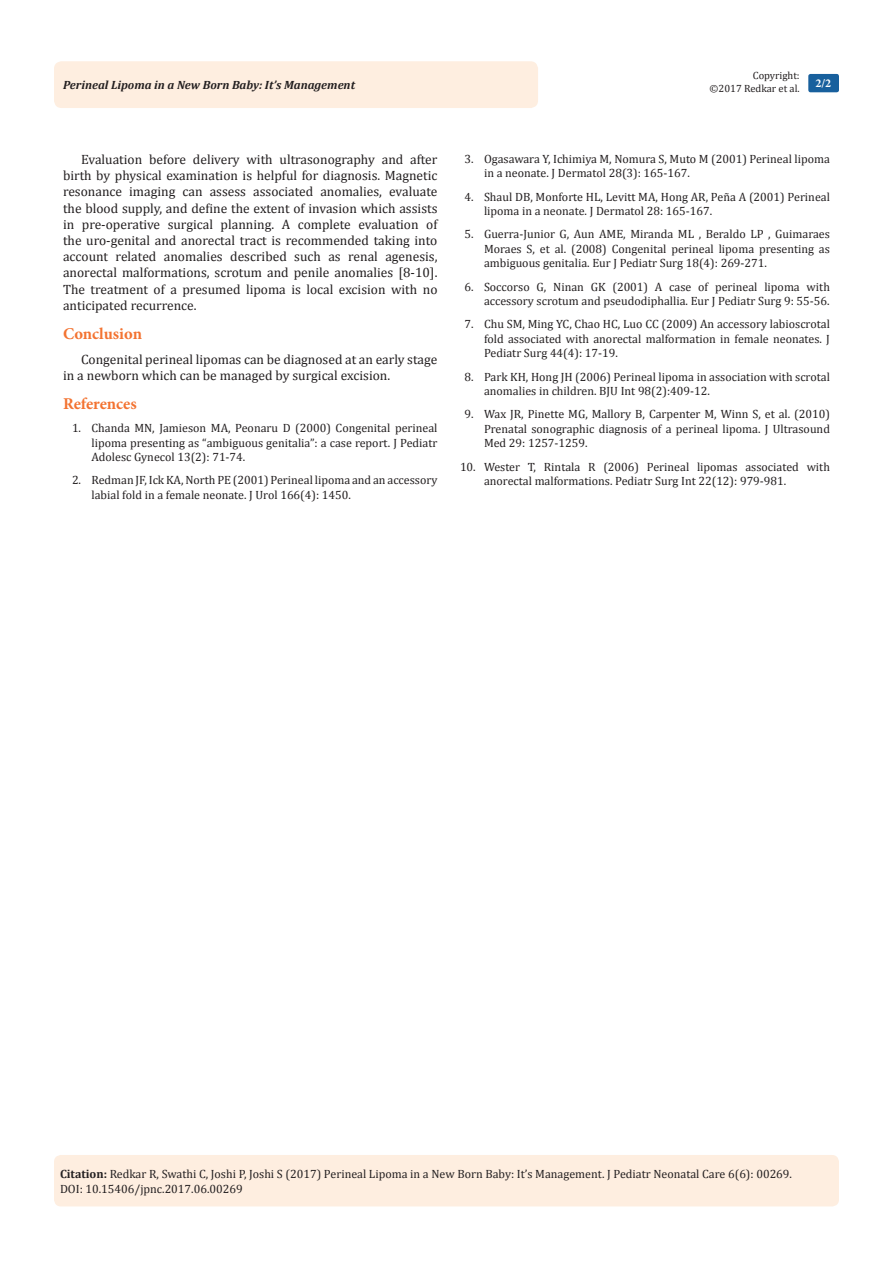
<style>
.page{position:relative;width:893px;height:1263px;background:#fff}
.page>*{position:absolute;margin:0;border:0;box-sizing:border-box;transform-origin:0 0}
.List_Paragraph{font:700 16.5px "Minion Pro";letter-spacing:-.005em;color:#f37331}
.t1{font:13.5px/16.2px "Cambria";color:#231f20;text-align:justify}
.Citation{font:12px/14.4px "Cambria";color:#231f20}
.t2{font:italic 700 12px "Cambria";color:#231f20}
.t3{font:700 12px "Minion Pro";color:#fff}
.t4{font:10.5px/12.6px "Cambria";color:#231f20;text-align:right}
.s1{font-weight:700}
</style>
<div class="page">
<div style="left:54px;top:61px;width:484px;height:47px;background:#feeee0;border-radius:8px"></div>
<div style="left:808px;top:74px;width:31px;height:18px;background:#18609d;border-radius:2px"></div>
<div style="left:54px;top:1155px;width:785px;height:51px;background:#feeee0;border-radius:7px"></div>
<p class="t4" style="left:710px;top:69px;width:92px">Copyright:<br>©2017 Redkar et al.</p>
<p class="t2" style="left:63px;top:77px;width:294px">Perineal Lipoma in a New Born Baby: It’s Management</p>
<p class="t3" style="left:815px;top:75px;width:17px">2/2</p>
<p class="t1" style="left:63px;top:151px;width:376px;text-indent:18px">Evaluation before delivery with ultrasonography and after birth by physical examination is helpful for diagnosis. Magnetic resonance imaging can assess associated anomalies, evaluate the blood supply, and define the extent of invasion which assists in pre-operative surgical planning. A complete evaluation of the uro-genital and anorectal tract is recommended taking into account related anomalies described such as renal agenesis, anorectal malformations, scrotum and penile anomalies [8-10].<br>The treatment of a presumed lipoma is local excision with no anticipated recurrence.</p>
<p class="List_Paragraph" style="left:63px;top:322px;width:81px">Conclusion</p>
<p class="t1" style="left:63px;top:351px;width:376px;text-indent:18px">Congenital perineal lipomas can be diagnosed at an early stage in a newborn which can be managed by surgical excision.</p>
<p class="List_Paragraph" style="left:63px;top:392px;width:75px">References</p>
<p class="Citation" style="left:92px;top:421px;width:347px;text-align:justify;text-indent:-20px">1. Chanda MN, Jamieson MA, Peonaru D (2000) Congenital perineal lipoma presenting as “ambiguous genitalia”: a case report. J Pediatr Adolesc Gynecol 13(2): 71-74.</p>
<p class="Citation" style="left:92px;top:473px;width:347px;text-indent:-20px">2. Redman JF, Ick KA, North PE (2001) Perineal lipoma and an accessory labial fold in a female neonate. J Urol 166(4): 1450.</p>
<p class="Citation" style="left:484px;top:151px;width:347px;text-indent:-20px">3. Ogasawara Y, Ichimiya M, Nomura S, Muto M (2001) Perineal lipoma in a neonate. J Dermatol 28(3): 165-167.</p>
<p class="Citation" style="left:484px;top:189px;width:347px;text-indent:-20px">4. Shaul DB, Monforte HL, Levitt MA, Hong AR, Peña A (2001) Perineal lipoma in a neonate. J Dermatol 28: 165-167.</p>
<p class="Citation" style="left:484px;top:227px;width:347px;text-align:justify;text-indent:-20px">5. Guerra-Junior G, Aun AME, Miranda ML , Beraldo LP , Guimaraes Moraes S, et al. (2008) Congenital perineal lipoma presenting as ambiguous genitalia. Eur J Pediatr Surg 18(4): 269-271.</p>
<p class="Citation" style="left:464px;top:279px;width:367px;text-align:right">6. Soccorso G, Ninan GK (2001) A case of perineal lipoma with accessory scrotum and pseudodiphallia. Eur J Pediatr Surg 9: 55-56.</p>
<p class="Citation" style="left:484px;top:317px;width:347px;text-align:justify;text-indent:-20px">7. Chu SM, Ming YC, Chao HC, Luo CC (2009) An accessory labioscrotal fold associated with anorectal malformation in female neonates. J Pediatr Surg 44(4): 17-19.</p>
<p class="Citation" style="left:484px;top:369px;width:347px;text-indent:-20px">8. Park KH, Hong JH (2006) Perineal lipoma in association with scrotal anomalies in children. BJU Int 98(2):409-12.</p>
<p class="Citation" style="left:484px;top:407px;width:347px;text-align:justify;text-indent:-20px">9. Wax JR, Pinette MG, Mallory B, Carpenter M, Winn S, et al. (2010)<br>Prenatal sonographic diagnosis of a perineal lipoma. J Ultrasound Med 29: 1257-1259.</p>
<p class="Citation" style="left:484px;top:459px;width:347px;text-indent:-24px">10. Wester T, Rintala R (2006) Perineal lipomas associated with anorectal malformations. Pediatr Surg Int 22(12): 979-981.</p>
<p class="Citation" style="left:60px;top:1167px;width:734px"><span class="s1">Citation:</span> Redkar R, Swathi C, Joshi P, Joshi S (2017) Perineal Lipoma in a New Born Baby: It’s Management. J Pediatr Neonatal Care 6(6): 00269.</p>
<p class="Citation" style="left:60px;top:1181px;width:184px">DOI: 10.15406/jpnc.2017.06.00269</p>
</div>
